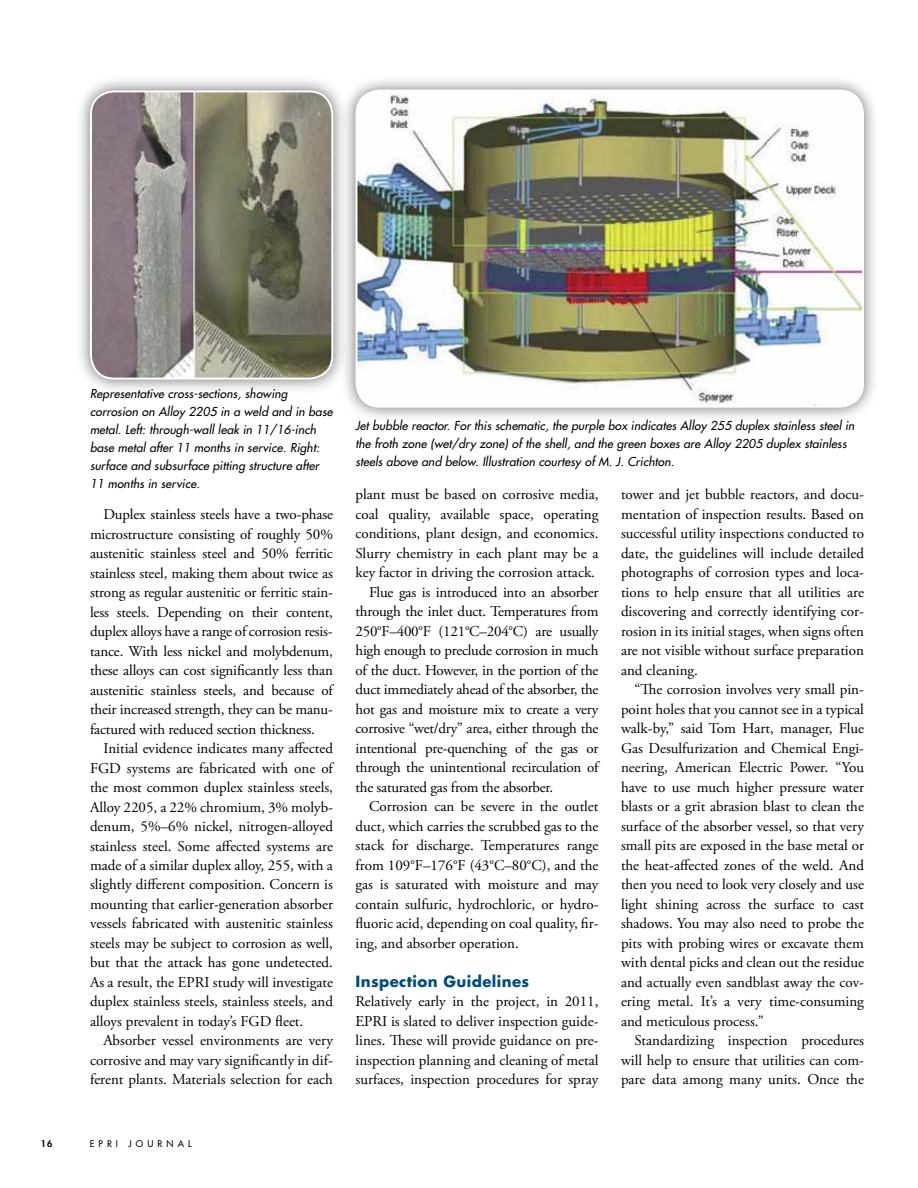
<style>
.page{position:relative;width:918px;height:1188px;background:#fff}
.page>*{position:absolute;margin:0;border:0;box-sizing:border-box;transform-origin:0 0}
.t1{font:15px/19.5px "Adobe Garamond Pro";color:#000;text-align:justify}
.t2{font:700 15px "Futura";letter-spacing:.025em;color:#004e7d}
.t3{font:italic 12px/18px "Futura";letter-spacing:.01em;color:#000}
.t4{font:9px "Futura";letter-spacing:.45em;color:#000}
.t5{font:800 9px "Futura";color:#000}
</style>
<div class="page">
<div style="left:75px;top:75px;width:274px;height:320px;background:#000;opacity:.55"></div>
<img style="left:91px;top:91px;width:241px;height:287px">
<div style="left:90px;top:90px;width:243px;height:290px;border:2px solid #fff;border-radius:23px"></div>
<div style="left:340px;top:74px;width:539px;height:349px;background:#000;opacity:.55"></div>
<img style="left:356px;top:91px;width:507px;height:316px">
<div style="left:356px;top:90px;width:508px;height:318px;border:2px solid #fff;border-radius:23px"></div>
<p class="t3" style="left:90px;top:384px;width:244px">Representative cross-sections, showing corrosion on Alloy 2205 in a weld and in base metal. Left: through-wall leak in 11/16-inch base metal after 11 months in service. Right: surface and subsurface pitting structure after 11 months in service.</p>
<p class="t1" style="left:90px;top:505px;width:245px;text-indent:14px">Duplex stainless steels have a two-phase microstructure consisting of roughly 50% austenitic stainless steel and 50% ferritic stainless steel, making them about twice as strong as regular austenitic or ferritic stain&shy;less steels. Depending on their content, duplex alloys have a range of corrosion resis&shy;tance. With less nickel and molybdenum, these alloys can cost significantly less than austenitic stainless steels, and because of their increased strength, they can be manu&shy;factured with reduced section thickness.</p>
<p class="t1" style="left:90px;top:739px;width:245px;text-indent:14px">Initial evidence indicates many affected FGD systems are fabricated with one of the most common duplex stainless steels, Alloy 2205, a 22% chromium, 3% molyb&shy;denum, 5%–6% nickel, nitrogen-alloyed stainless steel. Some affected systems are made of a similar duplex alloy, 255, with a slightly different composition. Concern is mounting that earlier-generation absorber vessels fabricated with austenitic stainless steels may be subject to corrosion as well, but that the attack has gone undetected.<br>As a result, the EPRI study will investigate duplex stainless steels, stainless steels, and alloys prevalent in today’s FGD fleet.</p>
<p class="t1" style="left:90px;top:1032px;width:244px;text-indent:14px">Absorber vessel environments are very corrosive and may vary significantly in dif&shy;ferent plants. Materials selection for each</p>
<p class="t3" style="left:356px;top:417px;width:501px">Jet bubble reactor. For this schematic, the purple box indicates Alloy 255 duplex stainless steel in the froth zone (wet/dry zone) of the shell, and the green boxes are Alloy 2205 duplex stainless steels above and below. Illustration courtesy of M. J. Crichton.</p>
<p class="t1" style="left:356px;top:486px;width:245px">plant must be based on corrosive media,</p>
<p class="t1" style="left:356px;top:505px;width:245px">coal quality, available space, operating</p>
<p class="t1" style="left:356px;top:525px;width:245px">conditions, plant design, and economics.</p>
<p class="t1" style="left:356px;top:544px;width:244px">Slurry chemistry in each plant may be a</p>
<p class="t1" style="left:356px;top:564px;width:241px">key factor in driving the corrosion attack.</p>
<p class="t1" style="left:369px;top:583px;width:231px">Flue gas is introduced into an absorber</p>
<p class="t1" style="left:356px;top:603px;width:245px">through the inlet duct. Temperatures from</p>
<p class="t1" style="left:356px;top:622px;width:245px">250°F–400°F (121°C–204°C) are usually</p>
<p class="t1" style="left:356px;top:642px;width:244px">high enough to preclude corrosion in much</p>
<p class="t1" style="left:356px;top:661px;width:244px">of the duct. However, in the portion of the</p>
<p class="t1" style="left:356px;top:681px;width:245px">duct immediately ahead of the absorber, the</p>
<p class="t1" style="left:356px;top:700px;width:245px">hot gas and moisture mix to create a very</p>
<p class="t1" style="left:356px;top:720px;width:244px">corrosive “wet/dry” area, either through the</p>
<p class="t1" style="left:356px;top:739px;width:244px">intentional pre-quenching of the gas or</p>
<p class="t1" style="left:356px;top:759px;width:244px">through the unintentional recirculation of</p>
<p class="t1" style="left:356px;top:778px;width:199px">the saturated gas from the absorber.</p>
<p class="t1" style="left:369px;top:798px;width:231px">Corrosion can be severe in the outlet</p>
<p class="t1" style="left:356px;top:817px;width:244px">duct, which carries the scrubbed gas to the</p>
<p class="t1" style="left:356px;top:837px;width:244px">stack for discharge. Temperatures range</p>
<p class="t1" style="left:356px;top:856px;width:244px">from 109°F–176°F (43°C–80°C), and the</p>
<p class="t1" style="left:356px;top:876px;width:244px">gas is saturated with moisture and may</p>
<p class="t1" style="left:356px;top:895px;width:244px">contain sulfuric, hydrochloric, or hydro-</p>
<p class="t1" style="left:356px;top:915px;width:245px">fluoric acid, depending on coal quality, fir-</p>
<p class="t1" style="left:356px;top:934px;width:165px">ing, and absorber operation.</p>
<p class="t2" style="left:356px;top:971px;width:175px">Inspection Guidelines</p>
<p class="t1" style="left:356px;top:993px;width:245px">Relatively early in the project, in 2011, EPRI is slated to deliver inspection guide&shy;lines. These will provide guidance on pre&shy;inspection planning and cleaning of metal surfaces, inspection procedures for spray</p>
<p class="t1" style="left:621px;top:486px;width:245px">tower and jet bubble reactors, and docu&shy;mentation of inspection results. Based on successful utility inspections conducted to date, the guidelines will include detailed photographs of corrosion types and loca&shy;tions to help ensure that all utilities are discovering and correctly identifying cor&shy;rosion in its initial stages, when signs often are not visible without surface preparation and cleaning.</p>
<p class="t1" style="left:621px;top:681px;width:245px;text-indent:14px">“The corrosion involves very small pin&shy;point holes that you cannot see in a typical walk-by,” said Tom Hart, manager, Flue Gas Desulfurization and Chemical Engi&shy;neering, American Electric Power. “You have to use much higher pressure water blasts or a grit abrasion blast to clean the surface of the absorber vessel, so that very small pits are exposed in the base metal or the heat-affected zones of the weld. And then you need to look very closely and use light shining across the surface to cast shadows. You may also need to probe the pits with probing wires or excavate them with dental picks and clean out the residue and actually even sandblast away the cov&shy;ering metal. It’s a very time-consuming and meticulous process.”</p>
<p class="t1" style="left:621px;top:1032px;width:245px;text-indent:14px">Standardizing inspection procedures will help to ensure that utilities can com&shy;pare data among many units. Once the</p>
<p class="t5" style="left:41px;top:1138px;width:13px">16</p>
<p class="t4" style="left:90px;top:1138px;width:103px">EPRI JOURNAL</p>
</div>
